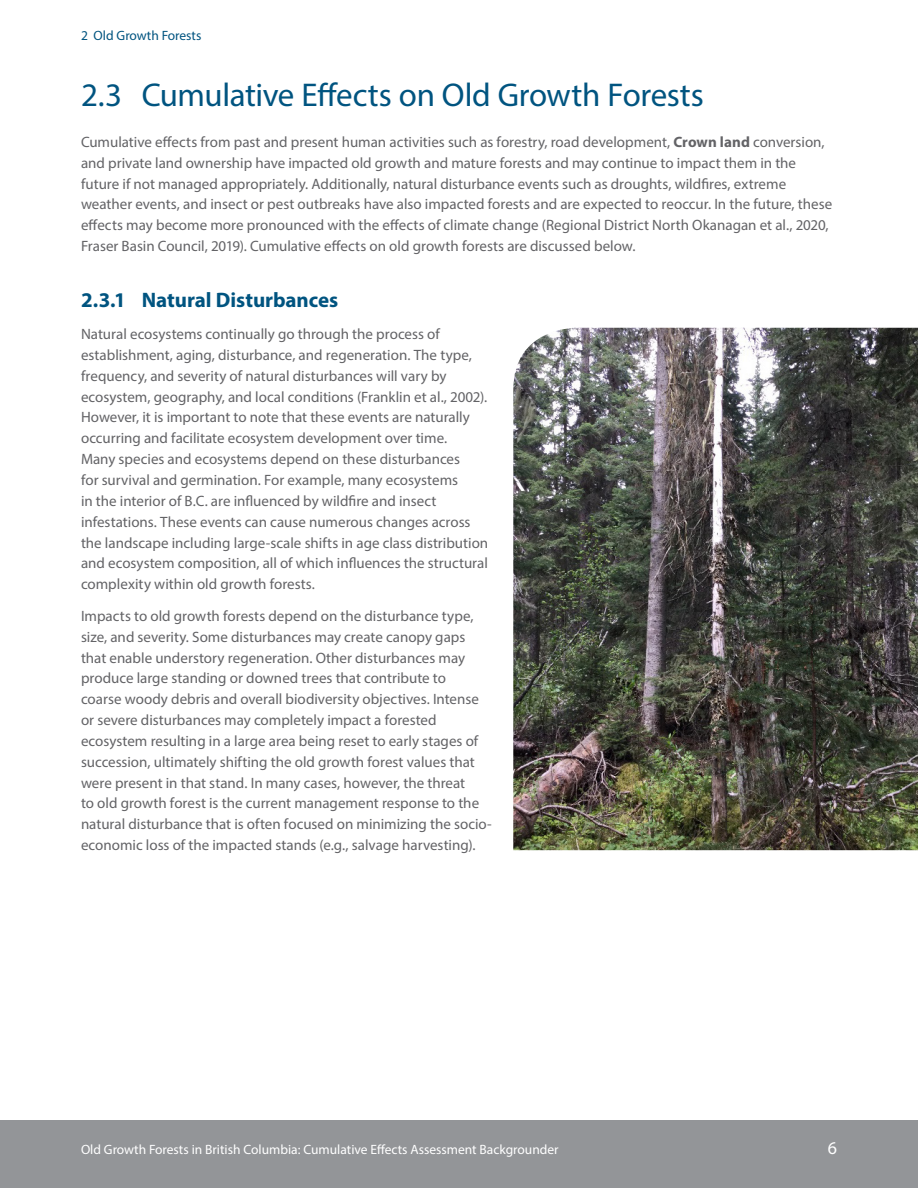
<style>
.page{position:relative;width:918px;height:1188px;background:#fff}
.page>*{position:absolute;margin:0;border:0;box-sizing:border-box;transform-origin:0 0}
.t1{font:33px "Myriad Pro";letter-spacing:-.015em;color:#005480}
.t2{font:700 21px "Myriad Pro";letter-spacing:-.005em;color:#005480}
.t3{font:18px "Myriad Pro";color:#fff}
.t4{font:15px/20.9px "Myriad Pro";color:#636366}
.t5{font:13.5px "Myriad Pro";color:#fff}
.t6{font:13.5px "Myriad Pro";color:#005480}
.s1{font-weight:700}
</style>
<div class="page">
<div style="left:0;top:1120px;width:918px;height:68px;background:#939598"></div>
<img style="left:513px;top:328px;width:405px;height:522px">
<p class="t6" style="left:81px;top:28px;width:122px">2 Old Growth Forests</p>
<h1 class="t1" style="left:81px;top:74px;width:624px">2.3 Cumulative Effects on Old Growth Forests</h1>
<p class="t4" style="left:81px;top:131px;width:753px">Cumulative effects from past and present human activities such as forestry, road development, <span class="s1">Crown land</span> conversion, and private land ownership have impacted old growth and mature forests and may continue to impact them in the future if not managed appropriately. Additionally, natural disturbance events such as droughts, wildfires, extreme weather events, and insect or pest outbreaks have also impacted forests and are expected to reoccur. In the future, these effects may become more pronounced with the effects of climate change (Regional District North Okanagan et al., 2020, Fraser Basin Council, 2019). Cumulative effects on old growth forests are discussed below.</p>
<h2 class="t2" style="left:81px;top:287px;width:259px">2.3.1 Natural Disturbances</h2>
<p class="t4" style="left:81px;top:323px;width:409px">Natural ecosystems continually go through the process of establishment, aging, disturbance, and regeneration. The type, frequency, and severity of natural disturbances will vary by ecosystem, geography, and local conditions (Franklin et al., 2002).<br>However, it is important to note that these events are naturally occurring and facilitate ecosystem development over time.<br>Many species and ecosystems depend on these disturbances<br>for survival and germination. For example, many ecosystems<br>in the interior of B.C. are influenced by wildfire and insect infestations. These events can cause numerous changes across the landscape including large-scale shifts in age class distribution and ecosystem composition, all of which influences the structural complexity within old growth forests.</p>
<p class="t4" style="left:81px;top:605px;width:412px">Impacts to old growth forests depend on the disturbance type, size, and severity. Some disturbances may create canopy gaps that enable understory regeneration. Other disturbances may produce large standing or downed trees that contribute to<br>coarse woody debris and overall biodiversity objectives. Intense or severe disturbances may completely impact a forested ecosystem resulting in a large area being reset to early stages of succession, ultimately shifting the old growth forest values that were present in that stand. In many cases, however, the threat<br>to old growth forest is the current management response to the natural disturbance that is often focused on minimizing the socio&shy;economic loss of the impacted stands (e.g., salvage harvesting).</p>
<p class="t5" style="left:81px;top:1141px;width:479px">Old Growth Forests in British Columbia: Cumulative Effects Assessment Backgrounder</p>
<p class="t3" style="left:828px;top:1137px;width:11px">6</p>
</div>
